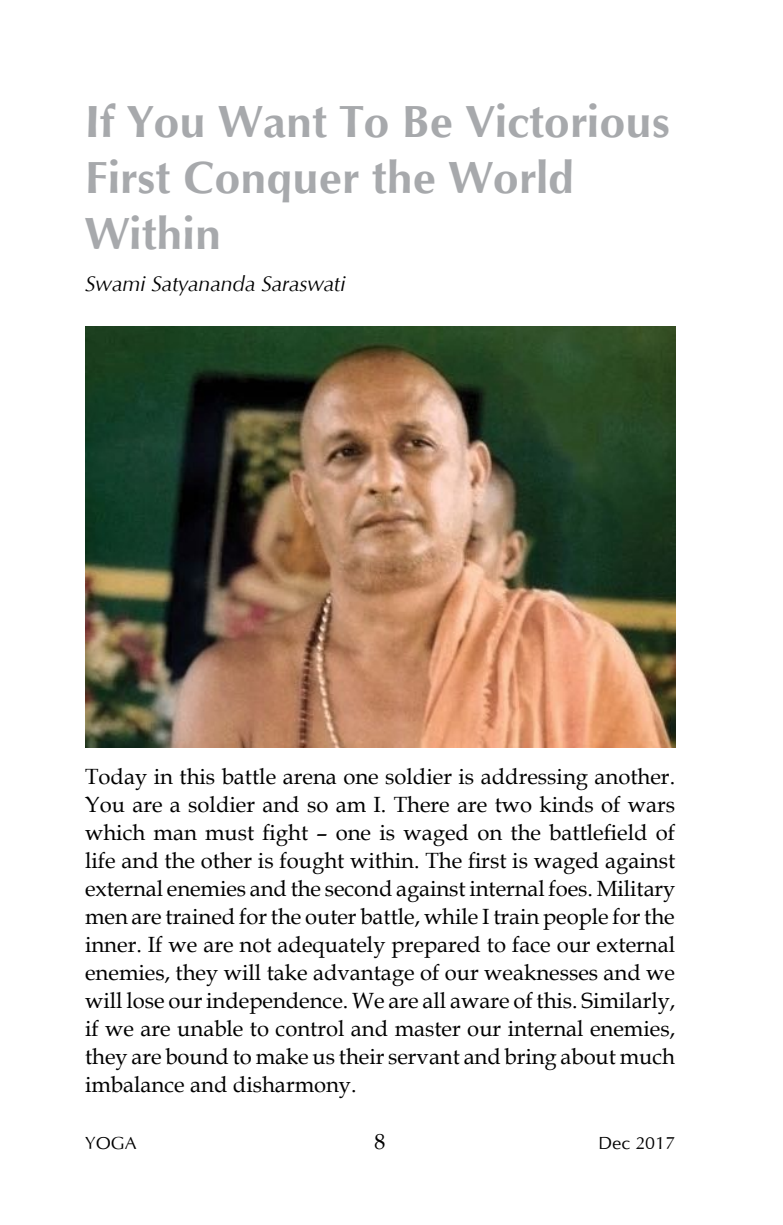
<style>
.page{position:relative;width:783px;height:1225px;background:#fff}
.page>*{position:absolute;margin:0;border:0;box-sizing:border-box;transform-origin:0 0}
.t1{font:700 46px/56px "Optimum";color:#a7a9ac}
.t2{font:22px/28px "Book Antiqua";color:#000;text-align:justify}
.t3{font:italic 22px "Optimum";color:#000}
.t4{font:18px "Optimum";color:#000}
</style>
<div class="page">
<img style="left:85px;top:326px;width:590px;height:421px">
<h1 class="t1" style="left:85px;top:98px;width:586px">If You Want To Be Victorious<br>First Conquer the World<br>Within</h1>
<p class="t3" style="left:85px;top:275px;width:262px">Swami Satyananda Saraswati</p>
<p class="t2" style="left:85px;top:763px;width:591px">Today in this battle arena one soldier is addressing another.<br>You are a soldier and so am I. There are two kinds of wars which man must fight – one is waged on the battlefield of life and the other is fought within. The first is waged against external enemies and the second against internal foes. Military men are trained for the outer battle, while I train people for the inner. If we are not adequately prepared to face our external enemies, they will take advantage of our weaknesses and we will lose our independence. We are all aware of this. Similarly, if we are unable to control and master our internal enemies, they are bound to make us their servant and bring about much imbalance and disharmony.</p>
<p class="t4" style="left:85px;top:1135px;width:53px">YOGA</p>
<p class="t2" style="left:374px;top:1127px;width:12px">8</p>
<p class="t4" style="left:598px;top:1135px;width:78px">Dec 2017</p>
</div>
